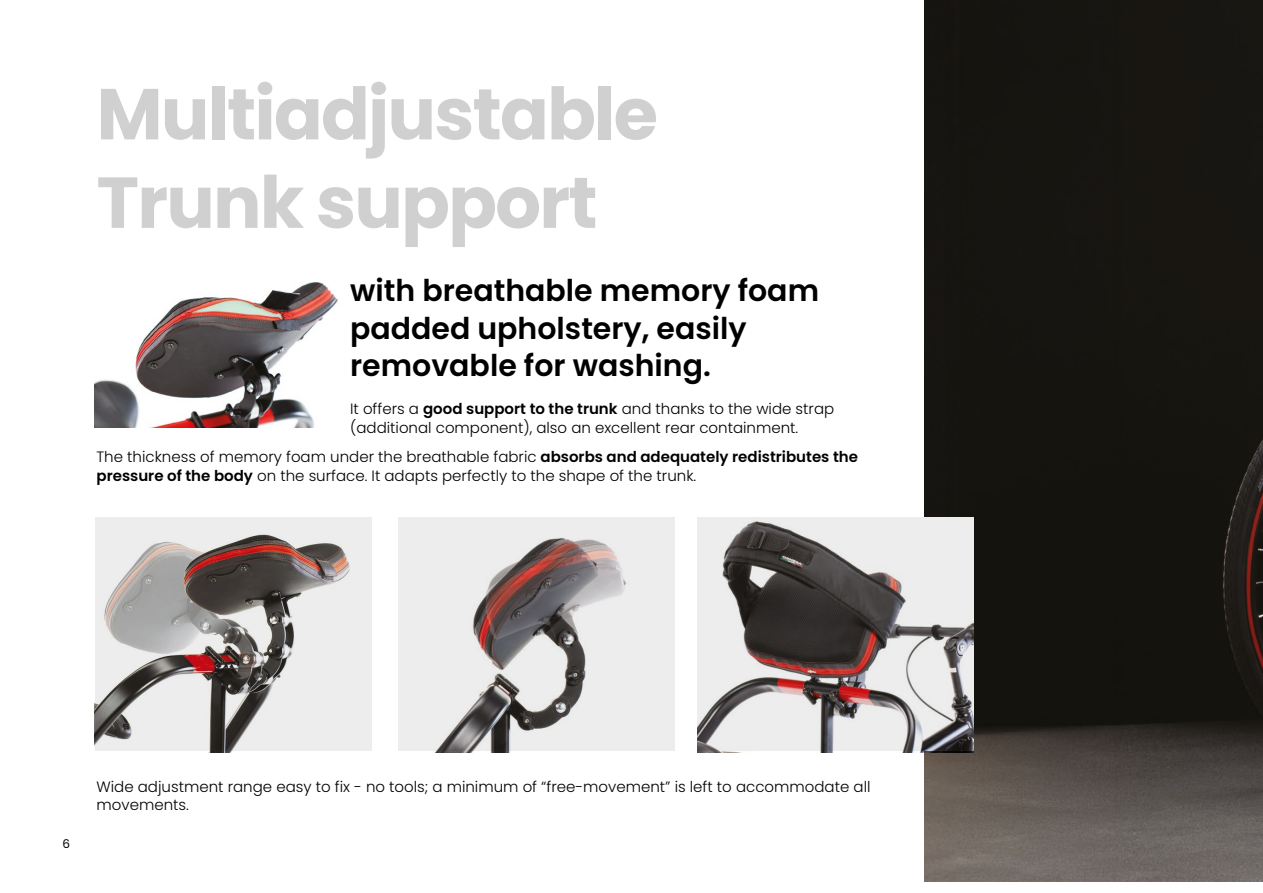
<style>
.page{position:relative;width:1263px;height:893px;background:#fff}
.page>*{position:absolute;margin:0;border:0;box-sizing:border-box;transform-origin:0 0}
.t1{font:700 72px/88.5px "Poppins";letter-spacing:-.025em;color:#d0d0d0}
.t2{font:600 30px/37.5px "Poppins";color:#000}
.t3{font:300 15px/19.5px "Poppins";color:#000}
.t4{font:12px "Poppins";color:#000}
.s1{font-weight:600}
</style>
<div class="page">
<div style="left:95px;top:517px;width:276px;height:234px;background:#ededed"></div>
<img style="left:925px;top:0;width:338px;height:882px">
<img style="left:95px;top:282px;width:243px;height:145px">
<img style="left:95px;top:534px;width:255px;height:219px">
<img style="left:398px;top:517px;width:276px;height:236px">
<img style="left:697px;top:497px;width:277px;height:256px">
<h1 class="t1" style="left:97px;top:70px;width:563px">Multiadjustable<br>Trunk support</h1>
<h2 class="t2" style="left:350px;top:272px;width:470px">with breathable memory foam padded upholstery, easily removable for washing.</h2>
<p class="t3" style="left:350px;top:399px;width:486px">It offers a <span class="s1">good support to the trunk</span> and thanks to the wide strap (additional component), also an excellent rear containment.</p>
<p class="t3" style="left:97px;top:447px;width:763px">The thickness of memory foam under the breathable fabric <span class="s1">absorbs and adequately redistributes the pressure of the body</span> on the surface. It adapts perfectly to the shape of the trunk.</p>
<p class="t4" style="left:62px;top:837px;width:9px">6</p>
<p class="t3" style="left:97px;top:778px;width:775px;line-height:18px">Wide adjustment range easy to fix - no tools; a minimum of “free-movement” is left to accommodate all movements.</p>
</div>
